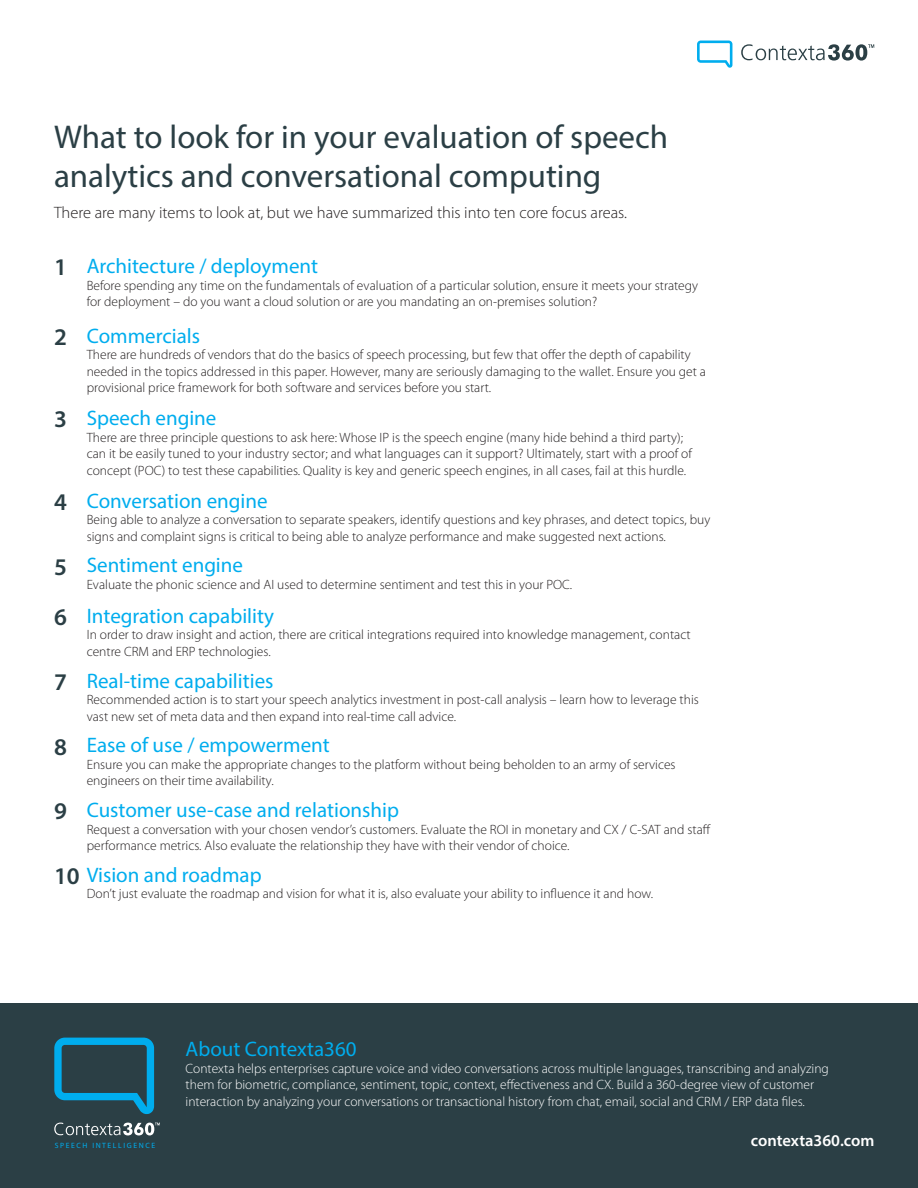
<style>
.page{position:relative;width:918px;height:1188px;background:#fff}
.page>*{position:absolute;margin:0;border:0;box-sizing:border-box;transform-origin:0 0}
.t1{font:33px/39px "Myriad Pro";color:#2b3f45}
.t2{font:600 24px "Myriad Pro";color:#2b3f45}
.t3{font:21px "Myriad Pro";color:#00adee}
.t4{font:300 16.5px "Myriad Pro";color:#231f20}
.t5{font:600 16.5px "Myriad Pro";color:#fff}
.t6{font:300 13.5px/16.5px "Myriad Pro";color:#231f20}
.t7{font:300 13.5px/16.5px "Myriad Pro";color:#fff}
.t8{font:7.65px "Myriad Pro";color:#00adee}
</style>
<div class="page">
<div style="left:0;top:1003px;width:918px;height:185px;background:#2b3f45"></div>
<svg style="left:697px;top:41px;width:35px;height:27px"></svg>
<svg style="left:741px;top:44px;width:133px;height:17px"></svg>
<svg style="left:54px;top:1038px;width:100px;height:76px"></svg>
<svg style="left:54px;top:1123px;width:106px;height:12px"></svg>
<p class="t1" style="left:54px;top:116px;width:616px">What to look for in your evaluation of speech analytics and conversational computing</p>
<p class="t4" style="left:54px;top:203px;width:575px">There are many items to look at, but we have summarized this into ten core focus areas.</p>
<p class="t2" style="left:54px;top:252px;width:14px">1</p>
<p class="t3" style="left:87px;top:253px;width:233px">Architecture / deployment</p>
<p class="t6" style="left:87px;top:277px;width:613px">Before spending any time on the fundamentals of evaluation of a particular solution, ensure it meets your strategy for deployment – do you want a cloud solution or are you mandating an on-premises solution?</p>
<p class="t2" style="left:54px;top:322px;width:14px">2</p>
<p class="t3" style="left:87px;top:323px;width:115px">Commercials</p>
<p class="t6" style="left:87px;top:347px;width:621px">There are hundreds of vendors that do the basics of speech processing, but few that offer the depth of capability needed in the topics addressed in this paper. However, many are seriously damaging to the wallet. Ensure you get a provisional price framework for both software and services before you start.</p>
<p class="t2" style="left:54px;top:404px;width:14px">3</p>
<p class="t3" style="left:87px;top:405px;width:131px">Speech engine</p>
<p class="t6" style="left:87px;top:429px;width:607px">There are three principle questions to ask here: Whose IP is the speech engine (many hide behind a third party); can it be easily tuned to your industry sector; and what languages can it support? Ultimately, start with a proof of concept (POC) to test these capabilities. Quality is key and generic speech engines, in all cases, fail at this hurdle.</p>
<p class="t2" style="left:54px;top:487px;width:14px">4</p>
<p class="t3" style="left:87px;top:488px;width:182px">Conversation engine</p>
<p class="t6" style="left:87px;top:512px;width:625px">Being able to analyze a conversation to separate speakers, identify questions and key phrases, and detect topics, buy signs and complaint signs is critical to being able to analyze performance and make suggested next actions.</p>
<p class="t2" style="left:54px;top:551px;width:14px">5</p>
<p class="t3" style="left:87px;top:552px;width:158px">Sentiment engine</p>
<p class="t6" style="left:87px;top:576px;width:487px">Evaluate the phonic science and AI used to determine sentiment and test this in your POC.</p>
<p class="t2" style="left:54px;top:602px;width:14px">6</p>
<p class="t3" style="left:87px;top:603px;width:189px">Integration capability</p>
<p class="t6" style="left:87px;top:627px;width:605px">In order to draw insight and action, there are critical integrations required into knowledge management, contact centre CRM and ERP technologies.</p>
<p class="t2" style="left:54px;top:667px;width:14px">7</p>
<p class="t3" style="left:87px;top:668px;width:188px">Real-time capabilities</p>
<p class="t6" style="left:87px;top:692px;width:614px">Recommended action is to start your speech analytics investment in post-call analysis – learn how to leverage this vast new set of meta data and then expand into real-time call advice.</p>
<p class="t2" style="left:54px;top:731px;width:14px">8</p>
<p class="t3" style="left:87px;top:732px;width:245px">Ease of use / empowerment</p>
<p class="t6" style="left:87px;top:756px;width:590px">Ensure you can make the appropriate changes to the platform without being beholden to an army of services engineers on their time availability.</p>
<p class="t2" style="left:54px;top:796px;width:14px">9</p>
<p class="t3" style="left:87px;top:797px;width:314px">Customer use-case and relationship</p>
<p class="t6" style="left:87px;top:821px;width:626px">Request a conversation with your chosen vendor’s customers. Evaluate the ROI in monetary and CX / C-SAT and staff performance metrics. Also evaluate the relationship they have with their vendor of choice.</p>
<p class="t2" style="left:54px;top:861px;width:27px">10</p>
<p class="t3" style="left:87px;top:862px;width:176px">Vision and roadmap</p>
<p class="t6" style="left:87px;top:886px;width:568px">Don’t just evaluate the roadmap and vision for what it is, also evaluate your ability to influence it and how.</p>
<p class="t8" style="left:55px;top:1141px;width:102px">S P E E C H I NT E L L I G E N C E</p>
<p class="t3" style="left:186px;top:1036px;width:172px">About Contexta360</p>
<p class="t7" style="left:186px;top:1060px;width:645px">Contexta helps enterprises capture voice and video conversations across multiple languages, transcribing and analyzing them for biometric, compliance, sentiment, topic, context, effectiveness and CX. Build a 360-degree view of customer interaction by analyzing your conversations or transactional history from chat, email, social and CRM / ERP data files.</p>
<p class="t5" style="left:751px;top:1130px;width:125px">contexta360.com</p>
</div>
